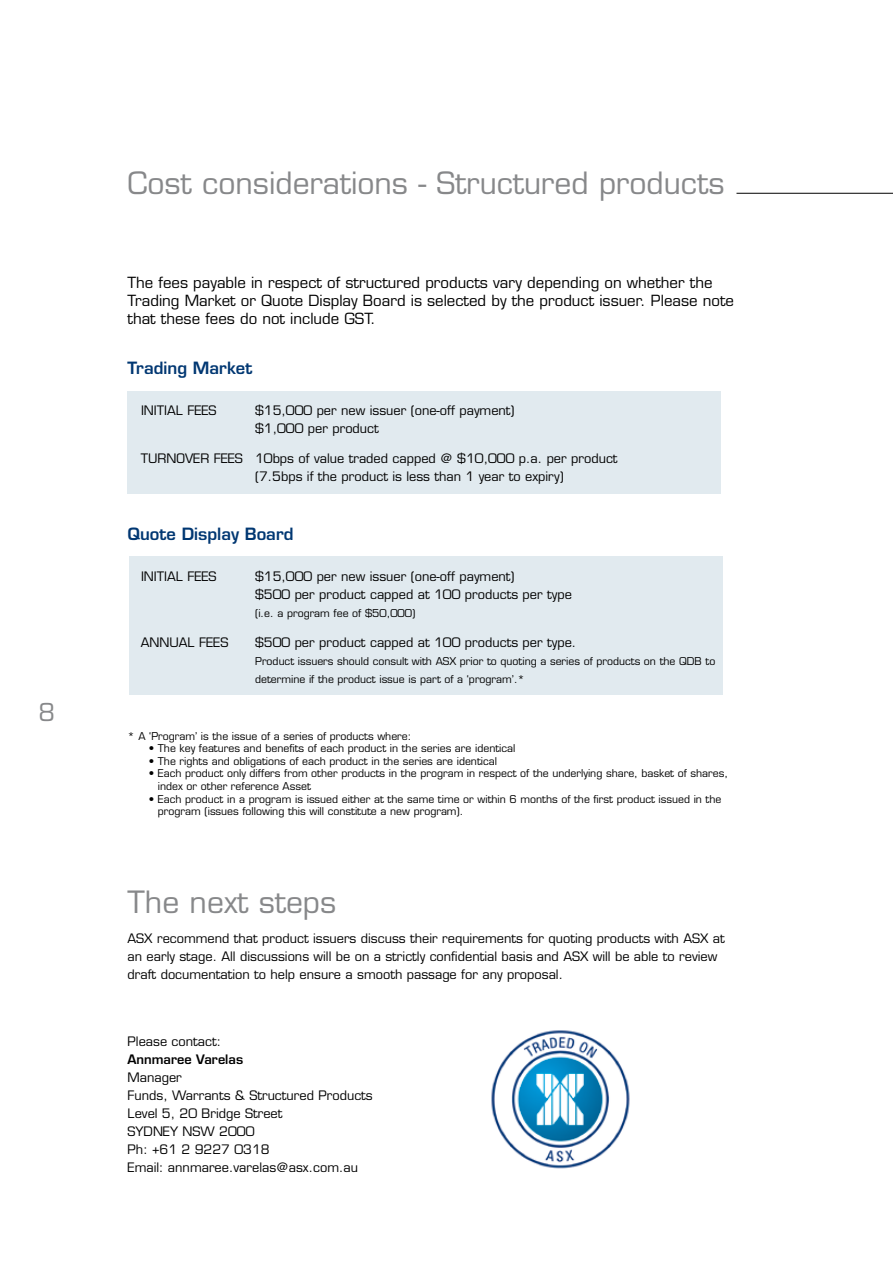
<style>
.page{position:relative;width:893px;height:1263px;background:#fff}
.page>*{position:absolute;margin:0;border:0;box-sizing:border-box;transform-origin:0 0}
.t1{font:30px "Eurostile LT";color:#87888a}
.t2{font:24px "Eurostile LT";color:#87888a}
.t3{font:600 16.5px "Eurostile LT";color:#003772}
.t4{font:15px/18px "Eurostile LT";color:#000}
.t5{font:12.75px/18px "Eurostile LT";color:#000}
.t6{font:600 12.75px "Eurostile LT";color:#000}
.t7{font:10.5px/12.6px "Eurostile LT";color:#000}
</style>
<div class="page">
<div style="left:129px;top:556px;width:594px;height:139px;background:#e1eaef"></div>
<div style="left:128px;top:391px;width:593px;height:102px;background:#e1eaef"></div>
<hr style="left:736px;top:193px;width:157px;height:1px;background:#000">
<img style="left:491px;top:1030px;width:139px;height:139px">
<h2 class="t2" style="left:38px;top:697px;width:18px">8</h2>
<h1 class="t1" style="left:128px;top:165px;width:598px">Cost considerations - Structured products</h1>
<p class="t4" style="left:128px;top:274px;width:608px">The fees payable in respect of structured products vary depending on whether the<br>Trading Market or Quote Display Board is selected by the product issuer. Please note that these fees do not include GST.</p>
<p class="t3" style="left:128px;top:358px;width:126px">Trading Market</p>
<p class="t5" style="left:141px;top:401px;width:77px">INITIAL FEES</p>
<p class="t5" style="left:255px;top:401px;width:261px">$15,000 per new issuer (one-off payment) $1,000 per product</p>
<p class="t5" style="left:255px;top:450px;width:364px;text-indent:-114px">TURNOVER FEES 10bps of value traded capped @ $10,000 p.a. per product (7.5bps if the product is less than 1 year to expiry)</p>
<p class="t3" style="left:128px;top:524px;width:168px">Quote Display Board</p>
<p class="t5" style="left:141px;top:567px;width:77px">INITIAL FEES</p>
<p class="t5" style="left:255px;top:567px;width:318px">$15,000 per new issuer (one-off payment)<br>$500 per product capped at 100 products per type</p>
<p class="t7" style="left:255px;top:607px;width:162px">(i.e. a program fee of $50,000)</p>
<p class="t5" style="left:141px;top:634px;width:89px">ANNUAL FEES</p>
<p class="t5" style="left:255px;top:634px;width:323px">$500 per product capped at 100 products per type.</p>
<p class="t7" style="left:255px;top:653px;width:462px;line-height:18px">Product issuers should consult with ASX prior to quoting a series of products on the QDB to determine if the product issue is part of a ‘program’.*</p>
<p class="t7" style="left:128px;top:729px;width:285px">* A ‘Program’ is the issue of a series of products where:</p>
<p class="t7" style="left:149px;top:742px;width:368px">• The key features and benefits of each product in the series are identical</p>
<p class="t7" style="left:149px;top:755px;width:350px">• The rights and obligations of each product in the series are identical</p>
<p class="t7" style="left:158px;top:767px;width:572px;text-indent:-9px">• Each product only differs from other products in the program in respect of the underlying share, basket of shares, index or other reference Asset</p>
<p class="t7" style="left:158px;top:792px;width:565px;text-indent:-9px">• Each product in a program is issued either at the same time or within 6 months of the first product issued in the program (issues following this will constitute a new program).</p>
<h1 class="t1" style="left:128px;top:884px;width:210px">The next steps</h1>
<p class="t5" style="left:128px;top:930px;width:599px">ASX recommend that product issuers discuss their requirements for quoting products with ASX at an early stage. All discussions will be on a strictly confidential basis and ASX will be able to review draft documentation to help ensure a smooth passage for any proposal.</p>
<p class="t5" style="left:128px;top:1032px;width:95px">Please contact:</p>
<p class="t6" style="left:128px;top:1051px;width:117px">Annmaree Varelas</p>
<p class="t5" style="left:128px;top:1069px;width:247px">Manager<br>Funds, Warrants &amp; Structured Products<br>Level 5, 20 Bridge Street<br>SYDNEY NSW 2000<br>Ph: +61 2 9227 0318<br>Email: annmaree.varelas@asx.com.au</p>
</div>
